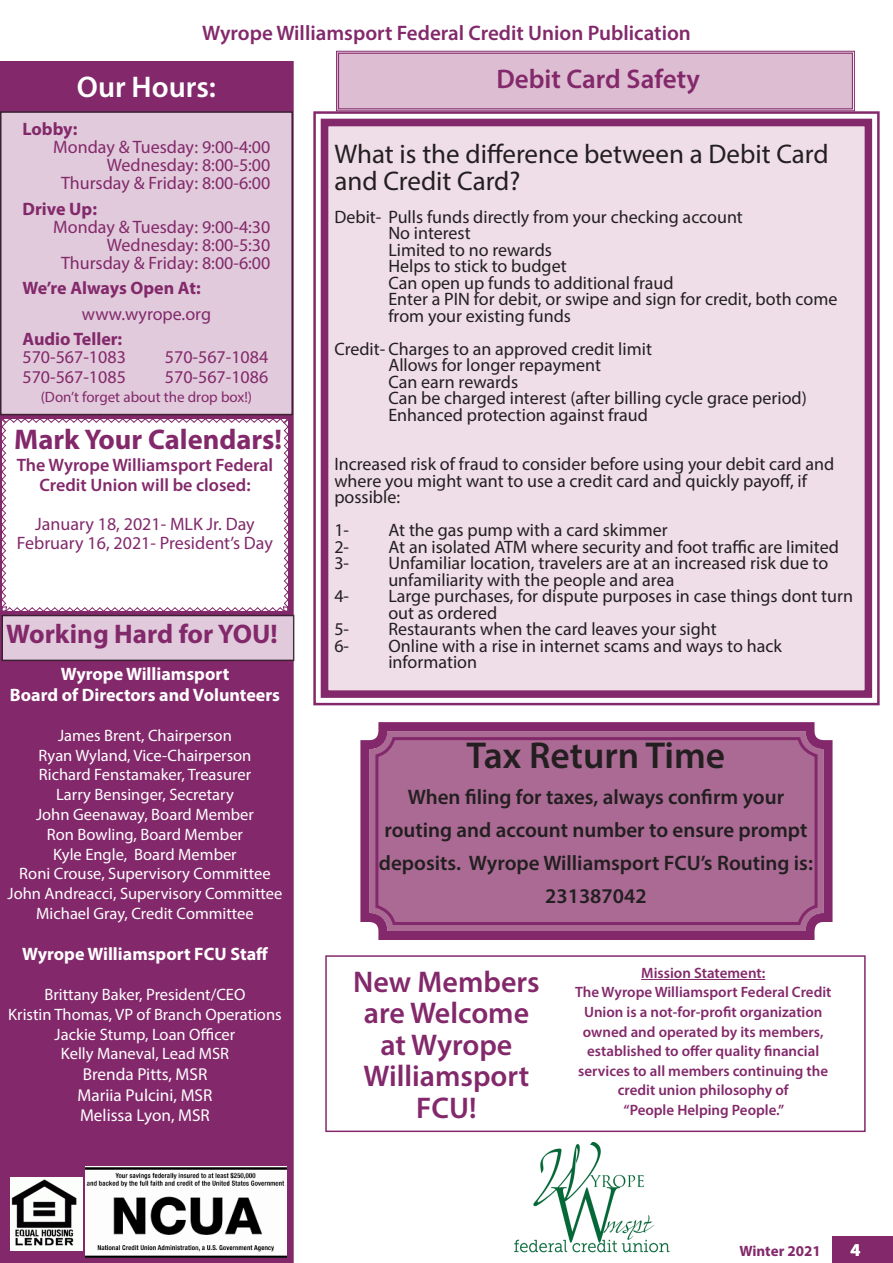
<style>
.page{position:relative;width:893px;height:1263px;background:#fff}
.page>*{position:absolute;margin:0;border:0;box-sizing:border-box;transform-origin:0 0}
.Head_1{font:600 37.5px "Myriad Pro";color:#231f20}
.Head_2_reverse{font:600 30px/31.5px "Myriad Pro";color:#83296b;text-align:center}
.Head_2_reverse-2{font:600 30px "Myriad Pro";color:#fff}
.Head_1-2{font:700 28.5px "Myriad Pro";color:#83296b}
.Head_1-3{font:27px/27px "Myriad Pro";color:#231f20}
.t1{font:700 27px "Myriad Pro";color:#83296b}
.Head_1-4{font:600 27px "Myriad Pro";color:#83296b}
.Head_1-5{font:600 21px/33px "Myriad Pro";color:#231f20;text-align:center}
.Subheading{font:600 21px "Myriad Pro";color:#83296b}
.Head_1-6{font:18px/16.5px "Myriad Pro";color:#231f20}
.Body_reverse{font:18px "Myriad Pro";color:#83296b}
.t2{font:700 18px "Myriad Pro";color:#fff}
.Body{font:18px "Myriad Pro";color:#83296b}
.Body-2{font:600 18px/19.5px "Myriad Pro";color:#83296b;text-align:center}
.Body_reverse-2{font:700 18px "Myriad Pro";color:#83296b}
.t3{font:17.25px "Myriad Pro";color:#fff}
.t4{font:16.5px/19.8px "Myriad Pro";color:#fff;text-align:center}
.Body_reverse-3{font:600 15px/19.5px "Myriad Pro";color:#83296b;text-align:center}
.Body_reverse-4{font:15px "Myriad Pro";color:#83296b}
.t5{font:700 15px "Myriad Pro";color:#83296b}
</style>
<div class="page">
<div style="left:0;top:61px;width:294px;height:1202px;background:#83296b"></div>
<div style="left:1px;top:112px;width:291px;height:303px;background:#e0cadb"></div>
<div style="left:0;top:111px;width:293px;height:304px;border:2px solid #231f20"></div>
<div style="left:313px;top:111px;width:567px;height:595px;background:#efdde8"></div>
<div style="left:321px;top:119px;width:551px;height:579px;border:8px solid #83296b"></div>
<svg style="left:336px;top:50px;width:519px;height:62px;background:#d8b6cc"></svg>
<div style="left:338px;top:53px;width:515px;height:56px;border:1px solid #83296b"></div>
<div style="left:2px;top:615px;width:292px;height:45px;background:#e0cadb"></div>
<div style="left:2px;top:615px;width:292px;height:46px;border:2px solid #231f20"></div>
<div style="left:833px;top:1236px;width:60px;height:27px;background:#83296b"></div>
<svg style="left:0;top:415px;width:292px;height:200px"></svg>
<div style="left:325px;top:955px;width:541px;height:177px;border:2px solid #83296b"></div>
<hr style="left:641px;top:979px;width:124px;height:1px;background:#83296b">
<img style="left:10px;top:1177px;width:73px;height:73px">
<img style="left:85px;top:1167px;width:201px;height:91px">
<img style="left:514px;top:1142px;width:156px;height:111px">
<svg style="left:360px;top:722px;width:473px;height:218px;background:#a66490"></svg>
<div style="left:375px;top:737px;width:442px;height:188px;border:3px solid #83296b;border-radius:17px"></div>
<p class="Subheading" style="left:202px;top:19px;width:490px">Wyrope Williamsport Federal Credit Union Publication</p>
<p class="Head_2_reverse-2" style="left:77px;top:68px;width:141px">Our Hours:</p>
<p class="Body_reverse-2" style="left:23px;top:117px;width:56px">Lobby:</p>
<p class="Body_reverse" style="left:53px;top:136px;width:219px">Monday &amp; Tuesday: 9:00-4:00</p>
<p class="Body_reverse" style="left:107px;top:154px;width:165px">Wednesday: 8:00-5:00</p>
<p class="Body_reverse" style="left:61px;top:172px;width:211px">Thursday &amp; Friday: 8:00-6:00</p>
<p class="Body_reverse-2" style="left:23px;top:197px;width:76px">Drive Up:</p>
<p class="Body_reverse" style="left:53px;top:215px;width:219px">Monday &amp; Tuesday: 9:00-4:30</p>
<p class="Body_reverse" style="left:107px;top:233px;width:165px">Wednesday: 8:00-5:30</p>
<p class="Body_reverse" style="left:61px;top:251px;width:211px">Thursday &amp; Friday: 8:00-6:00</p>
<p class="Body_reverse-2" style="left:23px;top:276px;width:180px">We’re Always Open At:</p>
<p class="Body_reverse" style="left:82px;top:302px;width:131px">www.wyrope.org</p>
<p class="Body_reverse-2" style="left:23px;top:327px;width:101px">Audio Teller:</p>
<p class="Body_reverse" style="left:23px;top:346px;width:105px">570-567-1083</p>
<p class="Body_reverse" style="left:165px;top:346px;width:105px">570-567-1084</p>
<p class="Body_reverse" style="left:23px;top:365px;width:105px">570-567-1085</p>
<p class="Body_reverse" style="left:165px;top:365px;width:105px">570-567-1086</p>
<p class="Body_reverse-4" style="left:41px;top:388px;width:213px">(Don’t forget about the drop box!)</p>
<p class="Head_1-2" style="left:14px;top:421px;width:269px">Mark Your Calendars!</p>
<p class="Body-2" style="left:17px;top:455px;width:258px">The Wyrope Williamsport Federal<br>Credit Union will be closed:</p>
<p class="Body" style="left:35px;top:513px;width:221px">January 18, 2021- MLK Jr. Day</p>
<p class="Body" style="left:17px;top:532px;width:258px">February 16, 2021- President’s Day</p>
<p class="t1" style="left:6px;top:617px;width:273px">Working Hard for YOU!</p>
<p class="t2" style="left:61px;top:662px;width:170px">Wyrope Williamsport</p>
<p class="t2" style="left:10px;top:683px;width:272px">Board of Directors and Volunteers</p>
<p class="t4" style="left:58px;top:725px;width:175px">James Brent, Chairperson</p>
<p class="t4" style="left:39px;top:745px;width:214px">Ryan Wyland, Vice-Chairperson</p>
<p class="t4" style="left:39px;top:765px;width:214px">Richard Fenstamaker, Treasurer</p>
<p class="t4" style="left:56px;top:784px;width:179px">Larry Bensinger, Secretary</p>
<p class="t4" style="left:36px;top:804px;width:219px">John Geenaway, Board Member</p>
<p class="t4" style="left:47px;top:824px;width:198px">Ron Bowling, Board Member</p>
<p class="t4" style="left:53px;top:844px;width:185px">Kyle Engle, Board Member</p>
<p class="t4" style="left:19px;top:864px;width:253px">Roni Crouse, Supervisory Committee</p>
<p class="t4" style="left:8px;top:883px;width:276px">John Andreacci, Supervisory Committee<br>Michael Gray, Credit Committee</p>
<p class="t2" style="left:22px;top:942px;width:248px">Wyrope Williamsport FCU Staff</p>
<p class="t4" style="left:44px;top:984px;width:202px">Brittany Baker, President/CEO</p>
<p class="t4" style="left:8px;top:1004px;width:275px">Kristin Thomas, VP of Branch Operations</p>
<p class="t4" style="left:55px;top:1024px;width:182px">Jackie Stump, Loan Officer</p>
<p class="t4" style="left:61px;top:1044px;width:170px">Kelly Maneval, Lead MSR</p>
<p class="t3" style="left:83px;top:1064px;width:126px">Brenda Pitts, MSR</p>
<p class="t3" style="left:78px;top:1084px;width:136px">Mariia Pulcini, MSR</p>
<p class="t3" style="left:80px;top:1105px;width:131px">Melissa Lyon, MSR</p>
<p class="Head_1-4" style="left:496px;top:62px;width:205px">Debit Card Safety</p>
<p class="Head_1-3" style="left:334px;top:140px;width:496px">What is the difference between a Debit Card and Credit Card?</p>
<p class="Head_1-6" style="left:334px;top:208px;width:410px">Debit- Pulls funds directly from your checking account</p>
<p class="Head_1-6" style="left:388px;top:225px;width:84px">No interest</p>
<p class="Head_1-6" style="left:388px;top:241px;width:165px">Limited to no rewards</p>
<p class="Head_1-6" style="left:388px;top:258px;width:180px">Helps to stick to budget</p>
<p class="Head_1-6" style="left:388px;top:274px;width:287px">Can open up funds to additional fraud</p>
<p class="Head_1-6" style="left:388px;top:291px;width:450px">Enter a PIN for debit, or swipe and sign for credit, both come from your existing funds</p>
<p class="Head_1-6" style="left:334px;top:340px;width:319px">Credit- Charges to an approved credit limit</p>
<p class="Head_1-6" style="left:388px;top:357px;width:214px">Allows for longer repayment</p>
<p class="Head_1-6" style="left:388px;top:373px;width:131px">Can earn rewards</p>
<p class="Head_1-6" style="left:388px;top:390px;width:420px">Can be charged interest (after billing cycle grace period)</p>
<p class="Head_1-6" style="left:388px;top:406px;width:261px">Enhanced protection against fraud</p>
<p class="Head_1-6" style="left:334px;top:456px;width:502px">Increased risk of fraud to consider before using your debit card and where you might want to use a credit card and quickly payoff, if possible:</p>
<p class="Head_1-6" style="left:334px;top:522px;width:16px">1-</p>
<p class="Head_1-6" style="left:388px;top:522px;width:281px">At the gas pump with a card skimmer</p>
<p class="Head_1-6" style="left:334px;top:538px;width:16px">2-</p>
<p class="Head_1-6" style="left:388px;top:538px;width:452px">At an isolated ATM where security and foot traffic are limited</p>
<p class="Head_1-6" style="left:334px;top:555px;width:16px">3-</p>
<p class="Head_1-6" style="left:388px;top:555px;width:441px">Unfamiliar location, travelers are at an increased risk due to unfamiliarity with the people and area</p>
<p class="Head_1-6" style="left:334px;top:588px;width:16px">4-</p>
<p class="Head_1-6" style="left:388px;top:588px;width:466px">Large purchases, for dispute purposes in case things dont turn out as ordered</p>
<p class="Head_1-6" style="left:334px;top:621px;width:16px">5-</p>
<p class="Head_1-6" style="left:388px;top:621px;width:330px">Restaurants when the card leaves your sight</p>
<p class="Head_1-6" style="left:334px;top:637px;width:16px">6-</p>
<p class="Head_1-6" style="left:388px;top:637px;width:395px">Online with a rise in internet scams and ways to hack information</p>
<p class="Head_1" style="left:467px;top:732px;width:260px">Tax Return Time</p>
<p class="Head_1-5" style="left:379px;top:780px;width:436px">When filing for taxes, always confirm your routing and account number to ensure prompt deposits. Wyrope Williamsport FCU’s Routing is:<br>231387042</p>
<p class="Head_2_reverse" style="left:353px;top:965px;width:188px">New Members are Welcome at Wyrope<br>Williamsport<br>FCU!</p>
<p class="Body_reverse-3" style="left:641px;top:963px;width:126px">Mission Statement:</p>
<p class="Body_reverse-3" style="left:575px;top:982px;width:258px">The Wyrope Williamsport Federal Credit Union is a not-for-profit organization owned and operated by its members, established to offer quality financial services to all members continuing the credit union philosophy of<br>“People Helping People.”</p>
<p class="t5" style="left:740px;top:1241px;width:83px">Winter 2021</p>
<p class="t2" style="left:850px;top:1238px;width:11px">4</p>
</div>
